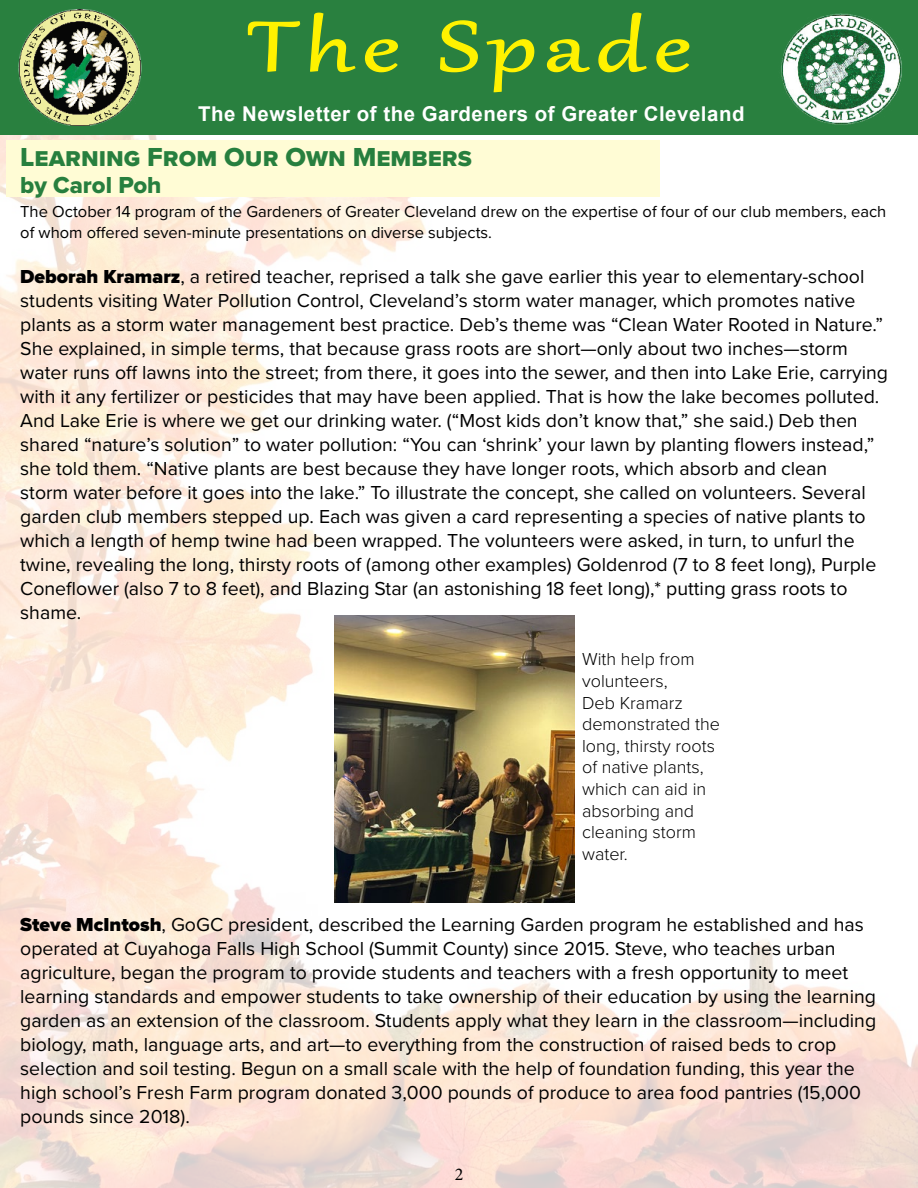
<style>
.page{position:relative;width:918px;height:1188px;background:#fff}
.page>*{position:absolute;margin:0;border:0;box-sizing:border-box;transform-origin:0 0}
.t1{font:86.1px "Gabriola";letter-spacing:.075em;color:#fff200;scale:1.36 1}
.t2{font:27px "Proxima Nova Extrabld";color:#277f3e}
.t3{font:24px "Proxima Nova Extrabld";color:#277f3e}
.t4{font:700 20.4px "Arial";letter-spacing:.025em;color:#fff}
.t5{font:19.5px/24px "Proxima Nova";color:#000}
.t6{font:300 18px/21.6px "Proxima Nova";color:#000}
.t7{font:18px "Minion Pro";color:#000}
.t8{font:16.5px/21px "Proxima Nova";color:#000}
.s1{font-weight:900}
</style>
<div class="page">
<img style="left:0;top:135px;width:918px;height:1053px">
<div style="left:7px;top:140px;width:653px;height:57px;background:#fffcd5"></div>
<img style="left:335px;top:616px;width:240px;height:287px">
<div style="left:0;top:0;width:918px;height:135px;background:#29803f"></div>
<img style="left:18px;top:10px;width:124px;height:115px">
<img style="left:781px;top:13px;width:121px;height:112px">
<svg style="left:247px;top:21px;width:54px;height:51px"></svg>
<svg style="left:310px;top:12px;width:46px;height:61px"></svg>
<svg style="left:364px;top:39px;width:34px;height:34px"></svg>
<svg style="left:440px;top:20px;width:38px;height:53px"></svg>
<svg style="left:486px;top:39px;width:49px;height:54px"></svg>
<svg style="left:546px;top:39px;width:44px;height:34px"></svg>
<svg style="left:598px;top:12px;width:49px;height:61px"></svg>
<svg style="left:656px;top:39px;width:34px;height:34px"></svg>
<h1 class="t1" style="left:248px;top:-10px;width:327px">The Spade</h1>
<p class="t4" style="left:198px;top:99px;width:548px">The Newsletter of the Gardeners of Greater Cleveland</p>
<h2 class="t2" style="left:20px;top:137px;width:453px">Learning From Our Own Members</h2>
<p class="t3" style="left:20px;top:167px;width:143px">by Carol Poh</p>
<p class="t8" style="left:20px;top:200px;width:868px">The October 14 program of the Gardeners of Greater Cleveland drew on the expertise of four of our club members, each of whom offered seven-minute presentations on diverse subjects.</p>
<p class="t5" style="left:20px;top:263px;width:869px"><span class="s1">Deborah Kramarz</span>, a retired teacher, reprised a talk she gave earlier this year to elementary-school students visiting Water Pollution Control, Cleveland’s storm water manager, which promotes native plants as a storm water management best practice. Deb’s theme was “Clean Water Rooted in Nature.” She explained, in simple terms, that because grass roots are short—only about two inches—storm water runs off lawns into the street; from there, it goes into the sewer, and then into Lake Erie, carrying with it any fertilizer or pesticides that may have been applied. That is how the lake becomes polluted.<br>And Lake Erie is where we get our drinking water. (“Most kids don’t know that,” she said.) Deb then shared “nature’s solution” to water pollution: “You can ‘shrink’ your lawn by planting flowers instead,” she told them. “Native plants are best because they have longer roots, which absorb and clean<br>storm water before it goes into the lake.” To illustrate the concept, she called on volunteers. Several garden club members stepped up. Each was given a card representing a species of native plants to which a length of hemp twine had been wrapped. The volunteers were asked, in turn, to unfurl the twine, revealing the long, thirsty roots of (among other examples) Goldenrod (7 to 8 feet long), Purple Coneflower (also 7 to 8 feet), and Blazing Star (an astonishing 18 feet long),* putting grass roots to shame.</p>
<p class="t6" style="left:582px;top:648px;width:139px">With help from volunteers,<br>Deb Kramarz demonstrated the long, thirsty roots of native plants, which can aid in absorbing and cleaning storm water.</p>
<p class="t5" style="left:20px;top:911px;width:857px"><span class="s1">Steve McIntosh</span>, GoGC president, described the Learning Garden program he established and has operated at Cuyahoga Falls High School (Summit County) since 2015. Steve, who teaches urban agriculture, began the program to provide students and teachers with a fresh opportunity to meet learning standards and empower students to take ownership of their education by using the learning garden as an extension of the classroom. Students apply what they learn in the classroom—including biology, math, language arts, and art—to everything from the construction of raised beds to crop selection and soil testing. Begun on a small scale with the help of foundation funding, this year the high school’s Fresh Farm program donated 3,000 pounds of produce to area food pantries (15,000 pounds since 2018).</p>
<p class="t7" style="left:455px;top:1162px;width:10px">2</p>
</div>
